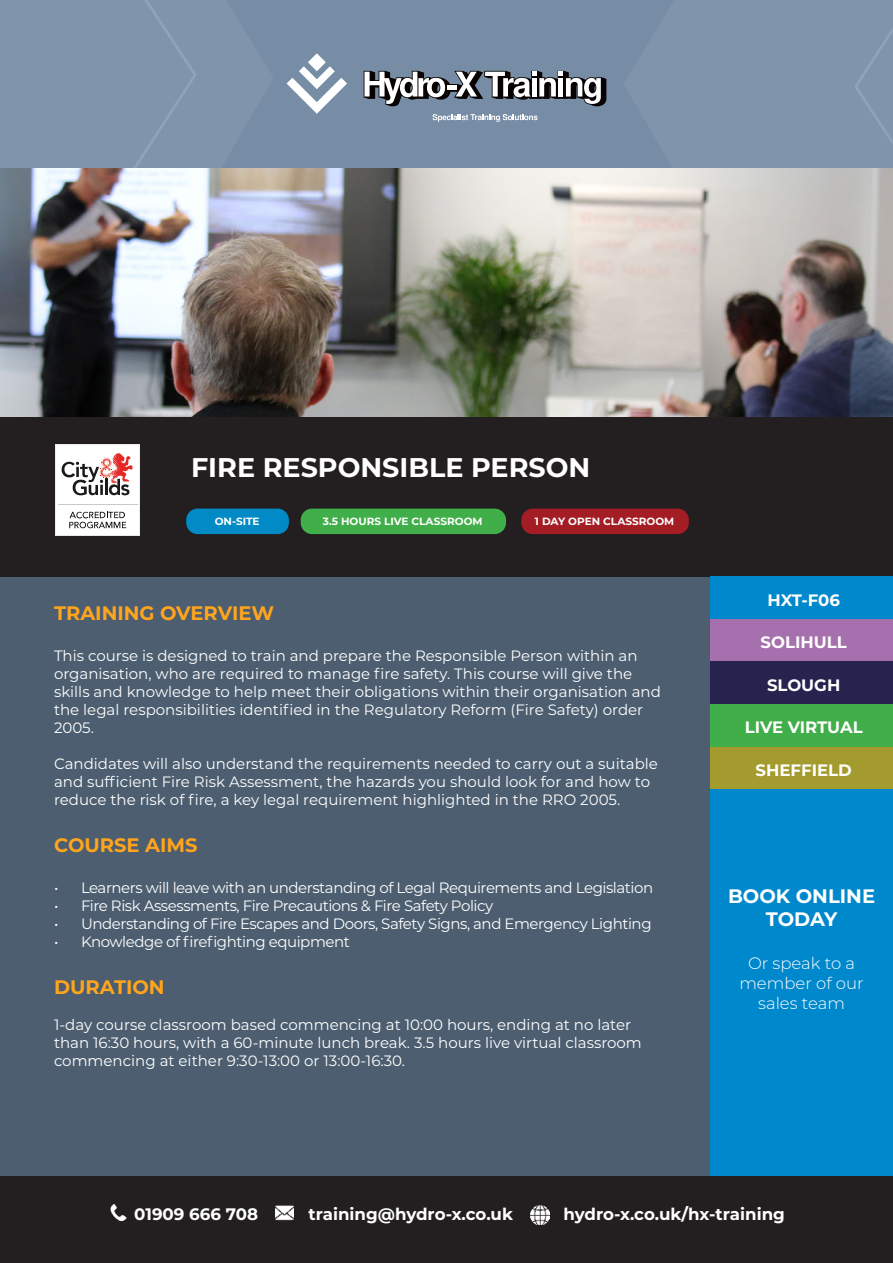
<style>
.page{position:relative;width:893px;height:1263px;background:#fff}
.page>*{position:absolute;margin:0;border:0;box-sizing:border-box;transform-origin:0 0}
.t1{font:700 27px "Montserrat";color:#fff}
.t2{font:700 19.5px "Montserrat";color:#ffa51d}
.t3{font:700 19.5px/23.4px "Montserrat";color:#fff;text-align:center}
.t4{font:700 16.65px "Montserrat";color:#fff}
.t5{font:700 16.5px "Montserrat";color:#fff}
.t6{font:300 16.5px/19.8px "Montserrat";color:#fff;text-align:center}
.t7{font:15px/18px "Montserrat";color:#fff}
.t8{font:15px "Montserrat";letter-spacing:-.03em;color:#fff}
.t9{font:700 10.5px "Montserrat";color:#fff}
</style>
<div class="page">
<div style="left:0;top:1176px;width:893px;height:87px;background:#231f20"></div>
<img style="left:111px;top:1204px;width:15px;height:16px">
<img style="left:275px;top:1205px;width:19px;height:15px">
<img style="left:530px;top:1205px;width:19px;height:19px">
<div style="left:0;top:0;width:893px;height:168px;background:#8095ac"></div>
<svg style="left:134px;top:0;width:62px;height:168px"></svg>
<svg style="left:854px;top:29px;width:39px;height:114px"></svg>
<svg style="left:364px;top:71px;width:242px;height:35px"></svg>
<svg style="left:287px;top:53px;width:60px;height:61px"></svg>
<svg style="left:432px;top:114px;width:105px;height:8px"></svg>
<img style="left:0;top:169px;width:893px;height:248px">
<div style="left:0;top:574px;width:893px;height:602px;background:#4c5e70"></div>
<div style="left:0;top:417px;width:893px;height:159px;background:#231f20"></div>
<div style="left:55px;top:445px;width:85px;height:90px;background:#fff"></div>
<div style="left:55px;top:445px;width:85px;height:90px;border:1px solid #ebebec"></div>
<hr style="left:58px;top:504px;width:79px;height:1px;background:#cac8c8">
<svg style="left:62px;top:453px;width:71px;height:42px"></svg>
<svg style="left:69px;top:512px;width:57px;height:16px"></svg>
<div style="left:710px;top:576px;width:183px;height:43px;background:#08c"></div>
<div style="left:710px;top:789px;width:183px;height:387px;background:#08c"></div>
<div style="left:186px;top:509px;width:103px;height:25px;background:#008ac6;border-radius:11px"></div>
<div style="left:301px;top:509px;width:205px;height:25px;background:#40ae49;border-radius:11px"></div>
<div style="left:521px;top:509px;width:168px;height:25px;background:#a41d24;border-radius:11px"></div>
<div style="left:710px;top:746px;width:183px;height:43px;background:#a49b2e"></div>
<div style="left:710px;top:619px;width:183px;height:42px;background:#a66fad"></div>
<div style="left:710px;top:661px;width:183px;height:43px;background:#27234f"></div>
<div style="left:710px;top:704px;width:183px;height:42px;background:#40ae49"></div>
<h1 class="t1" style="left:191px;top:454px;width:401px">FIRE RESPONSIBLE PERSON</h1>
<p class="t9" style="left:215px;top:517px;width:46px">ON-SITE</p>
<p class="t9" style="left:323px;top:517px;width:161px">3.5 HOURS LIVE CLASSROOM</p>
<p class="t9" style="left:535px;top:517px;width:141px">1 DAY OPEN CLASSROOM</p>
<h2 class="t2" style="left:54px;top:603px;width:222px">TRAINING OVERVIEW</h2>
<p class="t7" style="left:54px;top:648px;width:608px">This course is designed to train and prepare the Responsible Person within an organisation, who are required to manage fire safety. This course will give the skills and knowledge to help meet their obligations within their organisation and the legal responsibilities identified in the Regulatory Reform (Fire Safety) order 2005.</p>
<p class="t7" style="left:54px;top:756px;width:605px">Candidates will also understand the requirements needed to carry out a suitable and sufficient Fire Risk Assessment, the hazards you should look for and how to reduce the risk of fire, a key legal requirement highlighted in the RRO 2005.</p>
<h2 class="t2" style="left:54px;top:835px;width:145px">COURSE AIMS</h2>
<p class="t8" style="left:54px;top:882px;width:601px">• Learners will leave with an understanding of Legal Requirements and Legislation</p>
<p class="t8" style="left:54px;top:900px;width:441px">• Fire Risk Assessments, Fire Precautions &amp; Fire Safety Policy</p>
<p class="t8" style="left:54px;top:918px;width:599px">• Understanding of Fire Escapes and Doors, Safety Signs, and Emergency Lighting</p>
<p class="t8" style="left:54px;top:936px;width:297px">• Knowledge of firefighting equipment</p>
<h2 class="t2" style="left:54px;top:978px;width:112px">DURATION</h2>
<p class="t7" style="left:54px;top:1017px;width:589px">1-day course classroom based commencing at 10:00 hours, ending at no later than 16:30 hours, with a 60-minute lunch break. 3.5 hours live virtual classroom commencing at either 9:30-13:00 or 13:00-16:30.</p>
<p class="t5" style="left:767px;top:592px;width:74px">HXT-F06</p>
<p class="t5" style="left:761px;top:634px;width:88px">SOLIHULL</p>
<p class="t5" style="left:767px;top:677px;width:75px">SLOUGH</p>
<p class="t5" style="left:745px;top:719px;width:119px">LIVE VIRTUAL</p>
<p class="t5" style="left:756px;top:762px;width:98px">SHEFFIELD</p>
<h2 class="t3" style="left:728px;top:885px;width:149px">BOOK ONLINE<br>TODAY</h2>
<p class="t6" style="left:739px;top:955px;width:126px">Or speak to a member of our sales team</p>
<p class="t4" style="left:134px;top:1206px;width:125px">01909 666 708</p>
<p class="t4" style="left:308px;top:1206px;width:206px">training@hydro-x.co.uk</p>
<p class="t4" style="left:563px;top:1206px;width:223px">hydro-x.co.uk/hx-training</p>
</div>
